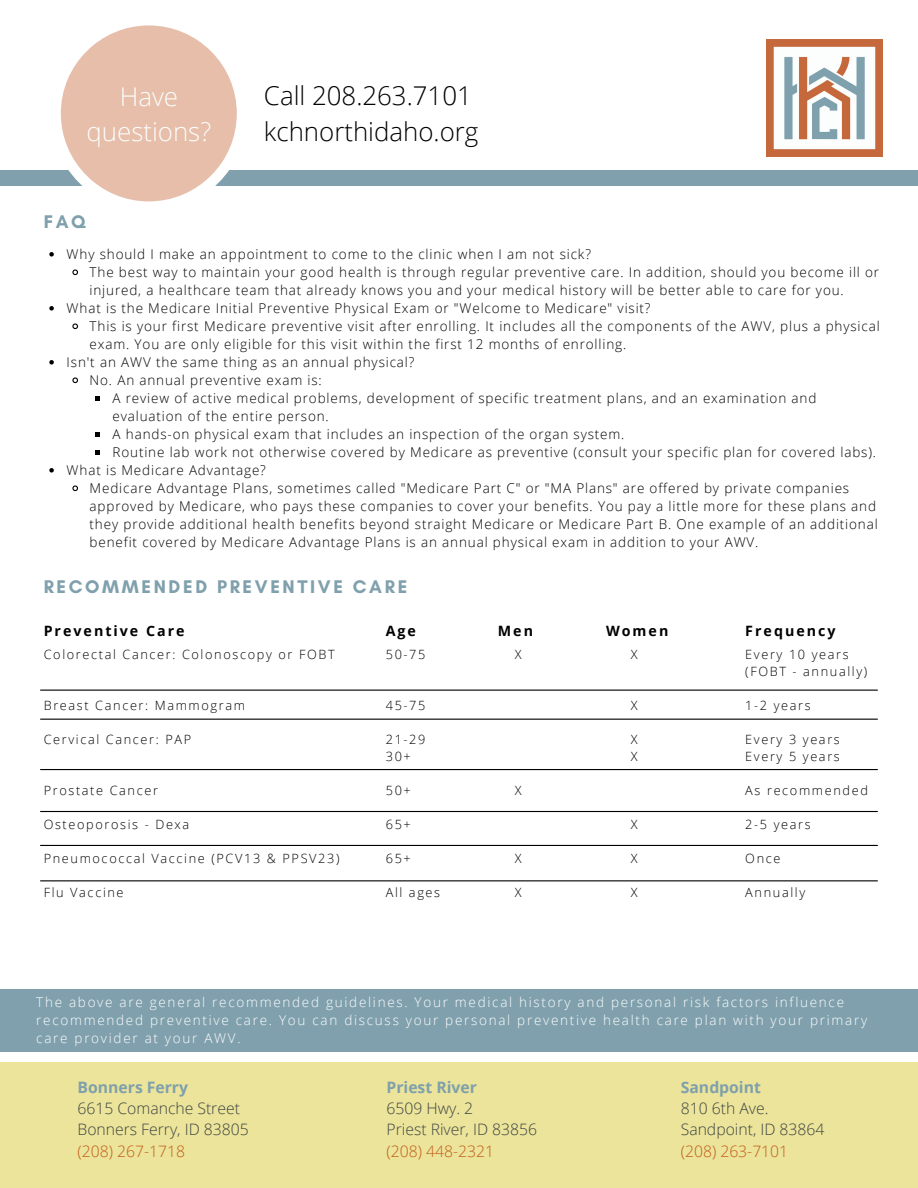
<style>
.page{position:relative;width:918px;height:1188px;background:#fff}
.page>*{position:absolute;margin:0;border:0;box-sizing:border-box;transform-origin:0 0}
.t1{font:300 25.95px/35.5px "Open Sans";color:#fbfdfc;text-align:center}
.t2{font:300 25.8px "Open Sans";color:#000}
.t3{font:700 18.75px "Glacial Indifference";letter-spacing:.14em;color:#7fa0ac}
.t4{font:300 15.75px "Open Sans";color:#3f4444}
.t5{font:300 15.75px "Open Sans";color:#c25e1c}
.t6{font:700 15.75px "Open Sans";color:#7fa0ac}
.t7{font:700 14.25px "Open Sans";letter-spacing:.14em;color:#000}
.t8{font:300 13.5px/18px "Open Sans";letter-spacing:.065em;color:#000}
.t9{font:300 13.5px/18px "Open Sans";letter-spacing:.13em;color:#fff}
.t10{font:300 12.75px "Open Sans";letter-spacing:.13em;color:#000}
</style>
<div class="page">
<div style="left:0;top:171px;width:918px;height:14px;background:#7fa0ac"></div>
<img style="left:766px;top:40px;width:116px;height:117px">
<svg style="left:51px;top:25px;width:196px;height:177px"></svg>
<div style="left:0;top:990px;width:918px;height:62px;background:#7fa0ac"></div>
<svg style="left:49px;top:252px;width:5px;height:5px"></svg>
<svg style="left:72px;top:269px;width:6px;height:7px"></svg>
<svg style="left:49px;top:306px;width:5px;height:5px"></svg>
<svg style="left:72px;top:323px;width:6px;height:7px"></svg>
<svg style="left:49px;top:360px;width:5px;height:5px"></svg>
<svg style="left:72px;top:377px;width:6px;height:7px"></svg>
<svg style="left:95px;top:396px;width:5px;height:5px"></svg>
<svg style="left:95px;top:432px;width:5px;height:5px"></svg>
<svg style="left:95px;top:450px;width:5px;height:5px"></svg>
<svg style="left:49px;top:468px;width:5px;height:5px"></svg>
<svg style="left:72px;top:485px;width:6px;height:7px"></svg>
<hr style="left:41px;top:690px;width:836px;height:1px;background:#000">
<hr style="left:41px;top:719px;width:836px;height:1px;background:#000">
<hr style="left:41px;top:769px;width:836px;height:1px;background:#000">
<hr style="left:41px;top:811px;width:836px;height:1px;background:#000">
<hr style="left:41px;top:845px;width:836px;height:1px;background:#000">
<hr style="left:41px;top:880px;width:836px;height:1px;background:#000">
<div style="left:0;top:1062px;width:918px;height:126px;background:#ebe49a"></div>
<p class="t1" style="left:87px;top:78px;width:126px">Have questions?</p>
<p class="t2" style="left:264px;top:78px;width:209px">Call 208.263.7101</p>
<p class="t2" style="left:264px;top:114px;width:216px">kchnorthidaho.org</p>
<p class="t3" style="left:44px;top:210px;width:43px">FAQ</p>
<p class="t8" style="left:67px;top:245px;width:526px">Why should I make an appointment to come to the clinic when I am not sick?</p>
<p class="t8" style="left:90px;top:263px;width:791px">The best way to maintain your good health is through regular preventive care. In addition, should you become ill or injured, a healthcare team that already knows you and your medical history will be better able to care for you.</p>
<p class="t8" style="left:67px;top:299px;width:586px">What is the Medicare Initial Preventive Physical Exam or "Welcome to Medicare" visit?</p>
<p class="t8" style="left:90px;top:317px;width:792px">This is your first Medicare preventive visit after enrolling. It includes all the components of the AWV, plus a physical exam. You are only eligible for this visit within the first 12 months of enrolling.</p>
<p class="t8" style="left:67px;top:353px;width:349px">Isn't an AWV the same thing as an annual physical?</p>
<p class="t8" style="left:90px;top:371px;width:234px">No. An annual preventive exam is:</p>
<p class="t8" style="left:113px;top:389px;width:705px">A review of active medical problems, development of specific treatment plans, and an examination and evaluation of the entire person.</p>
<p class="t8" style="left:113px;top:425px;width:513px">A hands-on physical exam that includes an inspection of the organ system.</p>
<p class="t8" style="left:113px;top:443px;width:765px">Routine lab work not otherwise covered by Medicare as preventive (consult your specific plan for covered labs).</p>
<p class="t8" style="left:67px;top:461px;width:201px">What is Medicare Advantage?</p>
<p class="t8" style="left:90px;top:479px;width:790px">Medicare Advantage Plans, sometimes called "Medicare Part C" or "MA Plans" are offered by private companies approved by Medicare, who pays these companies to cover your benefits. You pay a little more for these plans and they provide additional health benefits beyond straight Medicare or Medicare Part B. One example of an additional benefit covered by Medicare Advantage Plans is an annual physical exam in addition to your AWV.</p>
<p class="t3" style="left:44px;top:575px;width:365px">RECOMMENDED PREVENTIVE CARE</p>
<p class="t7" style="left:44px;top:621px;width:142px">Preventive Care</p>
<p class="t7" style="left:386px;top:621px;width:32px">Age</p>
<p class="t7" style="left:498px;top:621px;width:37px">Men</p>
<p class="t7" style="left:606px;top:621px;width:64px">Women</p>
<p class="t7" style="left:745px;top:621px;width:92px">Frequency</p>
<p class="t10" style="left:44px;top:646px;width:292px">Colorectal Cancer: Colonoscopy or FOBT</p>
<p class="t10" style="left:44px;top:697px;width:203px">Breast Cancer: Mammogram</p>
<p class="t10" style="left:44px;top:731px;width:149px">Cervical Cancer: PAP</p>
<p class="t10" style="left:386px;top:646px;width:41px">50-75</p>
<p class="t10" style="left:745px;top:646px;width:105px">Every 10 years</p>
<p class="t10" style="left:745px;top:663px;width:124px">(FOBT - annually)</p>
<p class="t10" style="left:745px;top:697px;width:67px">1-2 years</p>
<p class="t10" style="left:745px;top:731px;width:96px">Every 3 years</p>
<p class="t10" style="left:745px;top:748px;width:96px">Every 5 years</p>
<p class="t10" style="left:745px;top:782px;width:124px">As recommended</p>
<p class="t10" style="left:745px;top:816px;width:67px">2-5 years</p>
<p class="t10" style="left:745px;top:850px;width:37px">Once</p>
<p class="t10" style="left:745px;top:884px;width:61px">Annually</p>
<p class="t10" style="left:515px;top:646px;width:8px">X</p>
<p class="t10" style="left:631px;top:646px;width:8px">X</p>
<p class="t10" style="left:386px;top:697px;width:41px">45-75</p>
<p class="t10" style="left:386px;top:731px;width:41px">21-29</p>
<p class="t10" style="left:386px;top:748px;width:27px">30+</p>
<p class="t10" style="left:386px;top:782px;width:27px">50+</p>
<p class="t10" style="left:386px;top:816px;width:27px">65+</p>
<p class="t10" style="left:386px;top:850px;width:27px">65+</p>
<p class="t10" style="left:386px;top:884px;width:56px">All ages</p>
<p class="t10" style="left:631px;top:697px;width:8px">X</p>
<p class="t10" style="left:631px;top:731px;width:8px">X</p>
<p class="t10" style="left:631px;top:748px;width:8px">X</p>
<p class="t10" style="left:44px;top:782px;width:116px">Prostate Cancer</p>
<p class="t10" style="left:44px;top:816px;width:147px">Osteoporosis - Dexa</p>
<p class="t10" style="left:44px;top:850px;width:297px">Pneumococcal Vaccine (PCV13 &amp; PPSV23)</p>
<p class="t10" style="left:44px;top:884px;width:81px">Flu Vaccine</p>
<p class="t10" style="left:515px;top:782px;width:8px">X</p>
<p class="t10" style="left:631px;top:816px;width:8px">X</p>
<p class="t10" style="left:631px;top:850px;width:8px">X</p>
<p class="t10" style="left:631px;top:884px;width:8px">X</p>
<p class="t10" style="left:515px;top:850px;width:8px">X</p>
<p class="t10" style="left:515px;top:884px;width:8px">X</p>
<p class="t9" style="left:36px;top:993px;width:832px">The above are general recommended guidelines. Your medical history and personal risk factors influence recommended preventive care. You can discuss your personal preventive health care plan with your primary care provider at your AWV.</p>
<p class="t6" style="left:78px;top:1076px;width:112px">Bonners Ferry</p>
<p class="t4" style="left:78px;top:1097px;width:164px">6615 Comanche Street</p>
<p class="t4" style="left:78px;top:1119px;width:173px">Bonners Ferry, ID 83805</p>
<p class="t5" style="left:78px;top:1140px;width:109px">(208) 267-1718</p>
<p class="t6" style="left:387px;top:1076px;width:92px">Priest River</p>
<p class="t4" style="left:387px;top:1097px;width:88px">6509 Hwy. 2</p>
<p class="t4" style="left:387px;top:1119px;width:152px">Priest River, ID 83856</p>
<p class="t5" style="left:387px;top:1140px;width:109px">(208) 448-2321</p>
<p class="t6" style="left:681px;top:1076px;width:82px">Sandpoint</p>
<p class="t4" style="left:681px;top:1097px;width:89px">810 6th Ave.</p>
<p class="t4" style="left:681px;top:1119px;width:145px">Sandpoint, ID 83864</p>
<p class="t5" style="left:681px;top:1140px;width:109px">(208) 263-7101</p>
</div>
